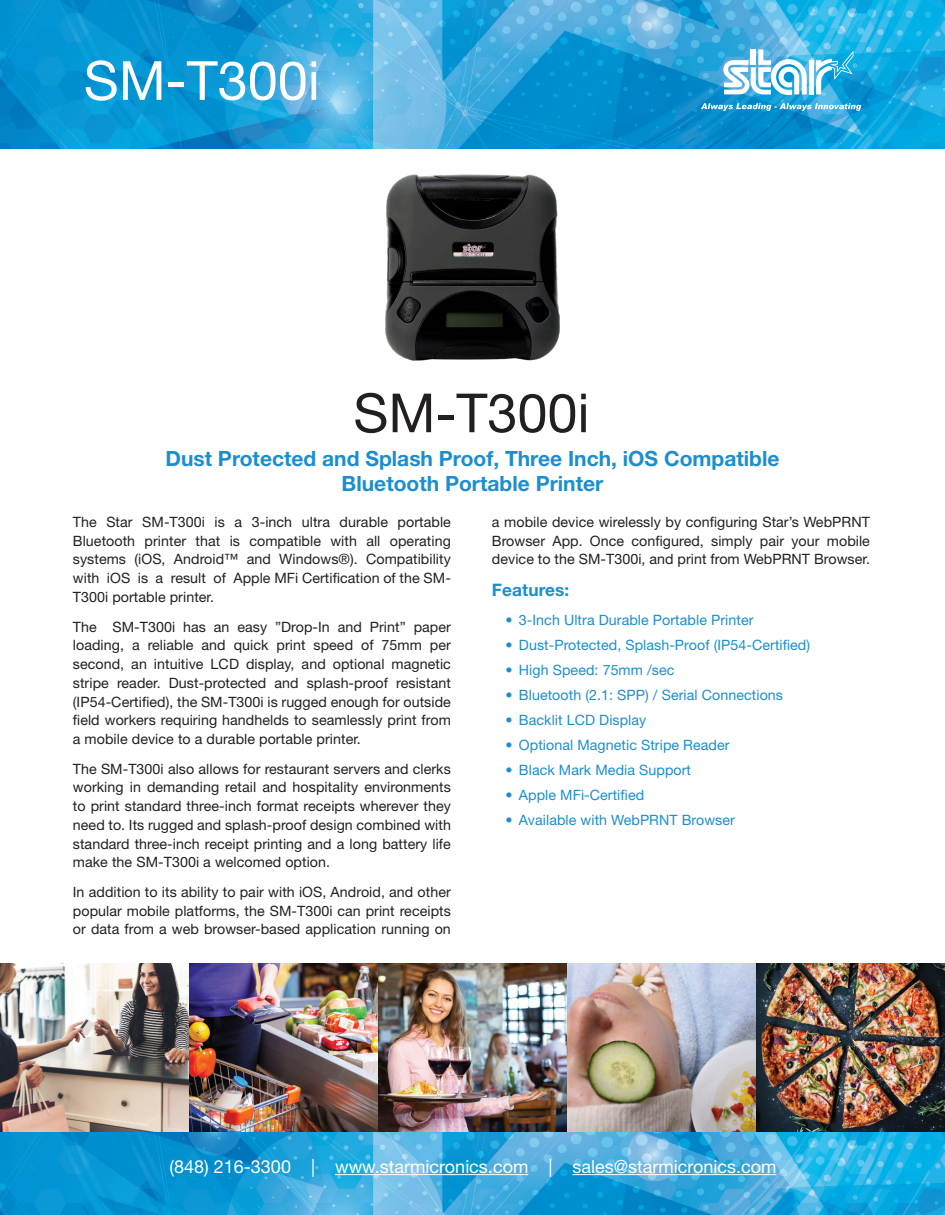
<style>
.page{position:relative;width:945px;height:1215px;background:#fff}
.page>*{position:absolute;margin:0;border:0;box-sizing:border-box;transform-origin:0 0}
.t1{font:54px "Helvetica Neue LT Std";color:#231f20}
.t2{font:54px "Helvetica Neue LT Std";color:#fff}
.t3{font:700 21px/25.2px "Helvetica Neue LT Std";color:#1c8ece;text-align:center}
.t4{font:18px "Helvetica Neue LT Std";color:#fff}
.t5{font:700 17.25px "Helvetica Neue LT Std";letter-spacing:.005em;color:#1c8ece}
.t6{font:14.25px/18.8px "Helvetica Neue LT Std";letter-spacing:.005em;color:#231f20;text-align:justify}
.t7{font:14.25px "Helvetica Neue LT Std";letter-spacing:.005em;color:#1c8ece}
</style>
<div class="page">
<img style="left:0;top:964px;width:945px;height:251px">
<img style="left:0;top:0;width:945px;height:148px">
<hr style="left:335px;top:1174px;width:193px;height:1px;background:#fff">
<hr style="left:572px;top:1174px;width:204px;height:1px;background:#fff">
<svg style="left:701px;top:103px;width:160px;height:8px"></svg>
<svg style="left:816px;top:51px;width:37px;height:43px;background:#46b9e5"></svg>
<div style="left:809px;top:60px;width:5px;height:34px;background:#fff"></div>
<svg style="left:723px;top:49px;width:84px;height:46px"></svg>
<img style="left:385px;top:174px;width:175px;height:187px">
<p class="t2" style="left:84px;top:48px;width:238px">SM-T300i</p>
<p class="t1" style="left:353px;top:381px;width:238px">SM-T300i</p>
<p class="t3" style="left:165px;top:445px;width:616px">Dust Protected and Splash Proof, Three Inch, iOS Compatible<br>Bluetooth Portable Printer</p>
<p class="t6" style="left:73px;top:512px;width:380px">The Star SM-T300i is a 3-inch ultra durable portable Bluetooth printer that is compatible with all operating systems (iOS, Android™ and Windows®). Compatibility with iOS is a result of Apple MFi Certification of the SM-T300i portable printer.</p>
<p class="t6" style="left:73px;top:617px;width:380px">The SM-T300i has an easy ”Drop-In and Print” paper loading, a reliable and quick print speed of 75mm per second, an intuitive LCD display, and optional magnetic stripe reader. Dust-protected and splash-proof resistant (IP54-Certified), the SM-T300i is rugged enough for outside field workers requiring handhelds to seamlessly print from a mobile device to a durable portable printer.</p>
<p class="t6" style="left:73px;top:759px;width:380px">The SM-T300i also allows for restaurant servers and clerks working in demanding retail and hospitality environments to print standard three-inch format receipts wherever they need to. Its rugged and splash-proof design combined with standard three-inch receipt printing and a long battery life make the SM-T300i a welcomed option.</p>
<p class="t6" style="left:73px;top:882px;width:380px">In addition to its ability to pair with iOS, Android, and other popular mobile platforms, the SM-T300i can print receipts or data from a web browser-based application running on</p>
<p class="t6" style="left:492px;top:512px;width:380px">a mobile device wirelessly by configuring Star’s WebPRNT Browser App. Once configured, simply pair your mobile device to the SM-T300i, and print from WebPRNT Browser.</p>
<p class="t5" style="left:492px;top:579px;width:79px">Features:</p>
<p class="t7" style="left:505px;top:611px;width:250px">• 3-Inch Ultra Durable Portable Printer</p>
<p class="t7" style="left:505px;top:636px;width:306px">• Dust-Protected, Splash-Proof (IP54-Certified)</p>
<p class="t7" style="left:505px;top:661px;width:171px">• High Speed: 75mm /sec</p>
<p class="t7" style="left:505px;top:686px;width:279px">• Bluetooth (2.1: SPP) / Serial Connections</p>
<p class="t7" style="left:505px;top:711px;width:142px">• Backlit LCD Display</p>
<p class="t7" style="left:505px;top:736px;width:226px">• Optional Magnetic Stripe Reader</p>
<p class="t7" style="left:505px;top:761px;width:187px">• Black Mark Media Support</p>
<p class="t7" style="left:505px;top:786px;width:140px">• Apple MFi-Certified</p>
<p class="t7" style="left:505px;top:811px;width:231px">• Available with WebPRNT Browser</p>
<p class="t4" style="left:170px;top:1156px;width:608px">(848) 216-3300 | www.starmicronics.com | sales@starmicronics.com</p>
</div>
